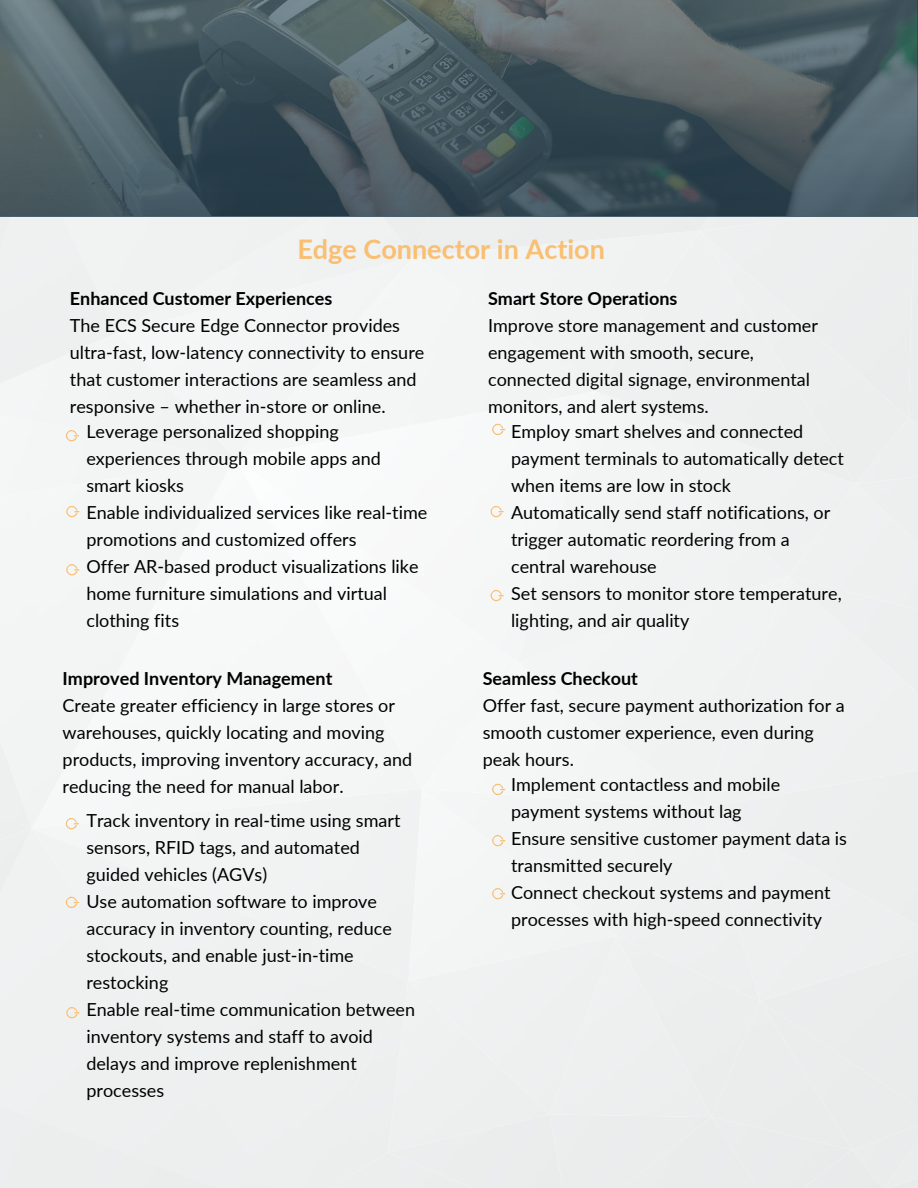
<style>
.page{position:relative;width:918px;height:1188px;background:#f0f2f2}
.page>*{position:absolute;margin:0;border:0;box-sizing:border-box;transform-origin:0 0}
.t1{font:700 27px "Lato";color:#f9bf72}
.t2{font:18px/27px "Lato";color:#000}
.t3{font:700 18px "Lato";color:#000}
</style>
<div class="page">
<svg style="left:0;top:0;width:918px;height:217px;background:#485a61"></svg>
<svg style="left:66px;top:430px;width:13px;height:12px"></svg>
<svg style="left:66px;top:505px;width:14px;height:13px"></svg>
<svg style="left:65px;top:818px;width:14px;height:12px"></svg>
<svg style="left:65px;top:896px;width:14px;height:12px"></svg>
<svg style="left:66px;top:1007px;width:14px;height:12px"></svg>
<svg style="left:492px;top:888px;width:14px;height:12px"></svg>
<svg style="left:492px;top:835px;width:14px;height:12px"></svg>
<svg style="left:492px;top:783px;width:14px;height:12px"></svg>
<svg style="left:490px;top:505px;width:14px;height:13px"></svg>
<svg style="left:492px;top:423px;width:14px;height:12px"></svg>
<svg style="left:66px;top:564px;width:14px;height:12px"></svg>
<svg style="left:490px;top:589px;width:14px;height:13px"></svg>
<p class="t1" style="left:297px;top:232px;width:309px">Edge Connector in Action</p>
<p class="t3" style="left:488px;top:287px;width:191px">Smart Store Operations</p>
<p class="t2" style="left:488px;top:311px;width:331px">Improve store management and customer engagement with smooth, secure, connected digital signage, environmental monitors, and alert systems.</p>
<p class="t3" style="left:70px;top:287px;width:264px">Enhanced Customer Experiences</p>
<p class="t2" style="left:70px;top:311px;width:356px">The ECS Secure Edge Connector provides ultra-fast, low-latency connectivity to ensure that customer interactions are seamless and responsive – whether in-store or online.</p>
<p class="t2" style="left:86px;top:417px;width:296px">Leverage personalized shopping experiences through mobile apps and smart kiosks</p>
<h1 class="t2" style="left:86px;top:498px;width:342px">Enable individualized services like real-time promotions and customized offers</h1>
<p class="t2" style="left:86px;top:552px;width:334px">Offer AR-based product visualizations like home furniture simulations and virtual clothing fits</p>
<p class="t2" style="left:511px;top:417px;width:334px">Employ smart shelves and connected payment terminals to automatically detect when items are low in stock</p>
<p class="t2" style="left:511px;top:498px;width:321px">Automatically send staff notifications, or trigger automatic reordering from a central warehouse</p>
<p class="t2" style="left:511px;top:579px;width:332px">Set sensors to monitor store temperature, lighting, and air quality</p>
<p class="t3" style="left:63px;top:668px;width:271px">Improved Inventory Management</p>
<p class="t2" style="left:63px;top:692px;width:351px">Create greater efficiency in large stores or warehouses, quickly locating and moving products, improving inventory accuracy, and reducing the need for manual labor.</p>
<p class="t2" style="left:86px;top:807px;width:316px">Track inventory in real-time using smart sensors, RFID tags, and automated guided vehicles (AGVs)</p>
<p class="t2" style="left:86px;top:888px;width:307px">Use automation software to improve accuracy in inventory counting, reduce stockouts, and enable just-in-time restocking</p>
<p class="t2" style="left:86px;top:996px;width:330px">Enable real-time communication between inventory systems and staff to avoid delays and improve replenishment processes</p>
<p class="t3" style="left:483px;top:668px;width:157px">Seamless Checkout</p>
<p class="t2" style="left:483px;top:692px;width:364px">Offer fast, secure payment authorization for a smooth customer experience, even during peak hours.</p>
<p class="t2" style="left:511px;top:771px;width:271px">Implement contactless and mobile payment systems without lag</p>
<p class="t2" style="left:511px;top:825px;width:337px">Ensure sensitive customer payment data is transmitted securely</p>
<p class="t2" style="left:511px;top:879px;width:321px">Connect checkout systems and payment processes with high-speed connectivity</p>
</div>
